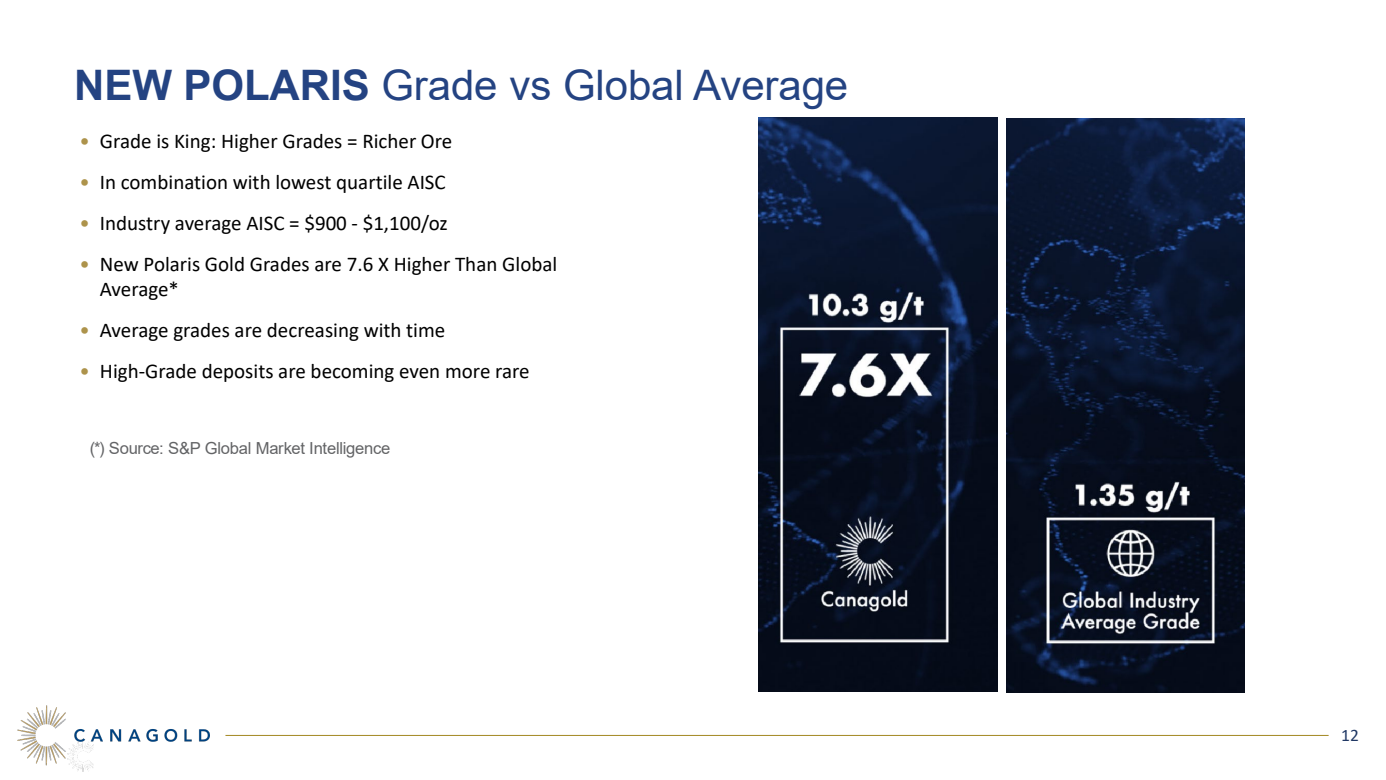
<style>
.page{position:relative;width:1386px;height:780px;background:#fff}
.page>*{position:absolute;margin:0;border:0;box-sizing:border-box;transform-origin:0 0}
.t1{font:42px "Arial";letter-spacing:-.005em;color:#244382}
.t2{font:21px/25.2px "Calibri";color:#000}
.t3{font:17.5px "Calibri";color:#203864}
.t4{font:16.62px "Arial";letter-spacing:-.02em;color:#636466}
.s1{font-weight:700}
.s2{color:#ad934b}
</style>
<div class="page">
<img style="left:72px;top:765px;width:21px;height:6px">
<hr style="left:225px;top:734px;width:1103px;height:1px;background:#a38721">
<img style="left:17px;top:705px;width:193px;height:60px">
<img style="left:1006px;top:119px;width:238px;height:573px">
<img style="left:758px;top:118px;width:239px;height:573px">
<p class="t1" style="left:74px;top:57px;width:775px"><span class="s1">NEW POLARIS</span> Grade vs Global Average</p>
<p class="t2" style="left:79px;top:128px;width:374px"><span class="s2">•</span> Grade is King: Higher Grades = Richer Ore</p>
<p class="t2" style="left:79px;top:169px;width:368px"><span class="s2">•</span> In combination with lowest quartile AISC</p>
<p class="t2" style="left:79px;top:210px;width:370px"><span class="s2">•</span> Industry average AISC = $900 - $1,100/oz</p>
<p class="t2" style="left:100px;top:251px;width:459px;text-indent:-20px"><span class="s2">•</span> New Polaris Gold Grades are 7.6 X Higher Than Global<br>Average*</p>
<p class="t2" style="left:79px;top:317px;width:367px"><span class="s2">•</span> Average grades are decreasing with time</p>
<p class="t2" style="left:79px;top:358px;width:451px"><span class="s2">•</span> High-Grade deposits are becoming even more rare</p>
<p class="t4" style="left:90px;top:437px;width:302px">(*) Source: S&amp;P Global Market Intelligence</p>
<p class="t3" style="left:1340px;top:722px;width:19px">12</p>
</div>
